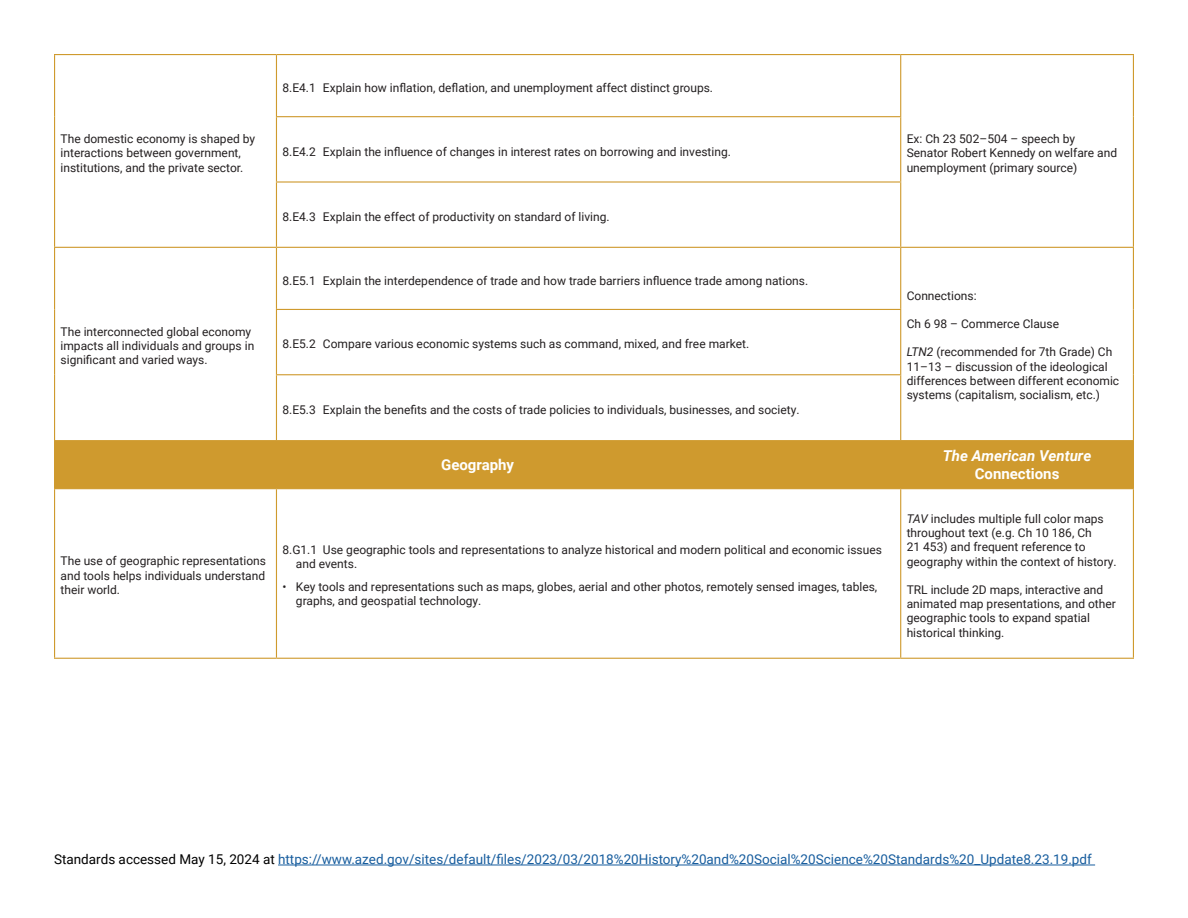
<style>
.page{position:relative;width:1188px;height:918px;background:#fff}
.page>*{position:absolute;margin:0;border:0;box-sizing:border-box;transform-origin:0 0}
.t1{font:italic 700 15px/18px "Roboto";color:#fff;text-align:center}
.t2{font:700 15px "Roboto";color:#fff}
.t3{font:13.5px "Roboto";color:#175d9e}
.t4{font:12px/14.4px "Roboto";color:#231f20}
.s1{font-style:italic}
.s2{font-style:normal}
.s3{color:#000}
</style>
<div class="page">
<hr style="left:278px;top:865px;width:817px;height:1px;background:#175d9e">
<div style="left:55px;top:440px;width:1078px;height:48px;background:#cf9a2e"></div>
<hr style="left:54px;top:54px;width:222px;height:1px;background:#cf9a2e">
<hr style="left:54px;top:55px;width:1px;height:62px;background:#cf9a2e">
<hr style="left:276px;top:54px;width:625px;height:1px;background:#cf9a2e">
<hr style="left:276px;top:55px;width:1px;height:61px;background:#cf9a2e">
<hr style="left:901px;top:54px;width:233px;height:1px;background:#cf9a2e">
<hr style="left:900px;top:55px;width:1px;height:61px;background:#cf9a2e">
<hr style="left:1133px;top:55px;width:1px;height:62px;background:#cf9a2e">
<hr style="left:54px;top:117px;width:1px;height:65px;background:#cf9a2e">
<hr style="left:276px;top:117px;width:1px;height:64px;background:#cf9a2e">
<hr style="left:900px;top:117px;width:1px;height:64px;background:#cf9a2e">
<hr style="left:1133px;top:117px;width:1px;height:65px;background:#cf9a2e">
<hr style="left:54px;top:182px;width:1px;height:65px;background:#cf9a2e">
<hr style="left:276px;top:183px;width:1px;height:64px;background:#cf9a2e">
<hr style="left:900px;top:183px;width:1px;height:64px;background:#cf9a2e">
<hr style="left:1133px;top:182px;width:1px;height:65px;background:#cf9a2e">
<hr style="left:54px;top:247px;width:222px;height:1px;background:#cf9a2e">
<hr style="left:54px;top:248px;width:1px;height:61px;background:#cf9a2e">
<hr style="left:276px;top:247px;width:625px;height:1px;background:#cf9a2e">
<hr style="left:276px;top:248px;width:1px;height:61px;background:#cf9a2e">
<hr style="left:901px;top:247px;width:233px;height:1px;background:#cf9a2e">
<hr style="left:900px;top:248px;width:1px;height:61px;background:#cf9a2e">
<hr style="left:1133px;top:248px;width:1px;height:61px;background:#cf9a2e">
<hr style="left:54px;top:309px;width:1px;height:66px;background:#cf9a2e">
<hr style="left:276px;top:310px;width:1px;height:64px;background:#cf9a2e">
<hr style="left:900px;top:310px;width:1px;height:64px;background:#cf9a2e">
<hr style="left:1133px;top:309px;width:1px;height:66px;background:#cf9a2e">
<hr style="left:54px;top:375px;width:1px;height:65px;background:#cf9a2e">
<hr style="left:276px;top:375px;width:1px;height:65px;background:#cf9a2e">
<hr style="left:900px;top:375px;width:1px;height:65px;background:#cf9a2e">
<hr style="left:1133px;top:375px;width:1px;height:65px;background:#cf9a2e">
<hr style="left:54px;top:488px;width:222px;height:1px;background:#cf9a2e">
<hr style="left:54px;top:489px;width:1px;height:169px;background:#cf9a2e">
<hr style="left:276px;top:488px;width:625px;height:1px;background:#cf9a2e">
<hr style="left:276px;top:489px;width:1px;height:169px;background:#cf9a2e">
<hr style="left:901px;top:488px;width:233px;height:1px;background:#cf9a2e">
<hr style="left:900px;top:489px;width:1px;height:169px;background:#cf9a2e">
<hr style="left:1133px;top:489px;width:1px;height:169px;background:#cf9a2e">
<hr style="left:54px;top:658px;width:222px;height:1px;background:#cf9a2e">
<hr style="left:276px;top:658px;width:625px;height:1px;background:#cf9a2e">
<hr style="left:901px;top:658px;width:233px;height:1px;background:#cf9a2e">
<hr style="left:54px;top:440px;width:1px;height:48px;background:#cf9a2e">
<hr style="left:1133px;top:440px;width:1px;height:48px;background:#cf9a2e">
<hr style="left:276px;top:116px;width:625px;height:1px;background:#cf9a2e">
<hr style="left:276px;top:181px;width:625px;height:2px;background:#cf9a2e">
<hr style="left:276px;top:309px;width:625px;height:1px;background:#cf9a2e">
<hr style="left:276px;top:374px;width:625px;height:1px;background:#cf9a2e">
<p class="t4" style="left:61px;top:131px;width:196px">The domestic economy is shaped by interactions between government, institutions, and the private sector.</p>
<p class="t4" style="left:61px;top:324px;width:195px">The interconnected global economy impacts all individuals and groups in significant and varied ways.</p>
<p class="t4" style="left:282px;top:80px;width:432px">8.E4.1 Explain how inflation, deflation, and unemployment affect distinct groups.</p>
<p class="t4" style="left:282px;top:144px;width:450px">8.E4.2 Explain the influence of changes in interest rates on borrowing and investing.</p>
<p class="t4" style="left:282px;top:209px;width:329px">8.E4.3 Explain the effect of productivity on standard of living.</p>
<p class="t4" style="left:282px;top:273px;width:527px">8.E5.1 Explain the interdependence of trade and how trade barriers influence trade among nations.</p>
<p class="t4" style="left:282px;top:336px;width:468px">8.E5.2 Compare various economic systems such as command, mixed, and free market.</p>
<p class="t4" style="left:282px;top:402px;width:519px">8.E5.3 Explain the benefits and the costs of trade policies to individuals, businesses, and society.</p>
<p class="t4" style="left:907px;top:131px;width:212px">Ex: Ch 23 502–504 – speech by<br>Senator Robert Kennedy on welfare and unemployment (primary source)</p>
<p class="t4" style="left:907px;top:289px;width:71px">Connections:</p>
<p class="t4" style="left:907px;top:316px;width:154px">Ch 6 98 – Commerce Clause</p>
<p class="t4" style="left:907px;top:344px;width:214px"><span class="s1">LTN2</span> (recommended for 7th Grade) Ch 11–13 – discussion of the ideological differences between different economic systems (capitalism, socialism, etc.)</p>
<p class="t2" style="left:441px;top:454px;width:75px">Geography</p>
<p class="t1" style="left:943px;top:446px;width:150px">The American Venture<br><span class="s2">Connections</span></p>
<p class="t4" style="left:61px;top:553px;width:207px;text-align:justify">The use of geographic representations and tools helps individuals understand their world.</p>
<p class="t4" style="left:296px;top:542px;width:588px;text-indent:-14px">8.G1.1 Use geographic tools and representations to analyze historical and modern political and economic issues and events.</p>
<p class="t4" style="left:296px;top:579px;width:583px;text-indent:-14px">• Key tools and representations such as maps, globes, aerial and other photos, remotely sensed images, tables, graphs, and geospatial technology.</p>
<p class="t4" style="left:907px;top:511px;width:211px"><span class="s1">TAV</span> includes multiple full color maps throughout text (e.g. Ch 10 186, Ch<br>21 453) and frequent reference to geography within the context of history.</p>
<p class="t4" style="left:907px;top:582px;width:211px">TRL include 2D maps, interactive and animated map presentations, and other geographic tools to expand spatial historical thinking.</p>
<p class="t3" style="left:54px;top:850px;width:1039px"><span class="s3">Standards accessed May 15, 2024 at</span> https://www.azed.gov/sites/default/files/2023/03/2018%20History%20and%20Social%20Science%20Standards%20_Update8.23.19.pdf</p>
</div>
